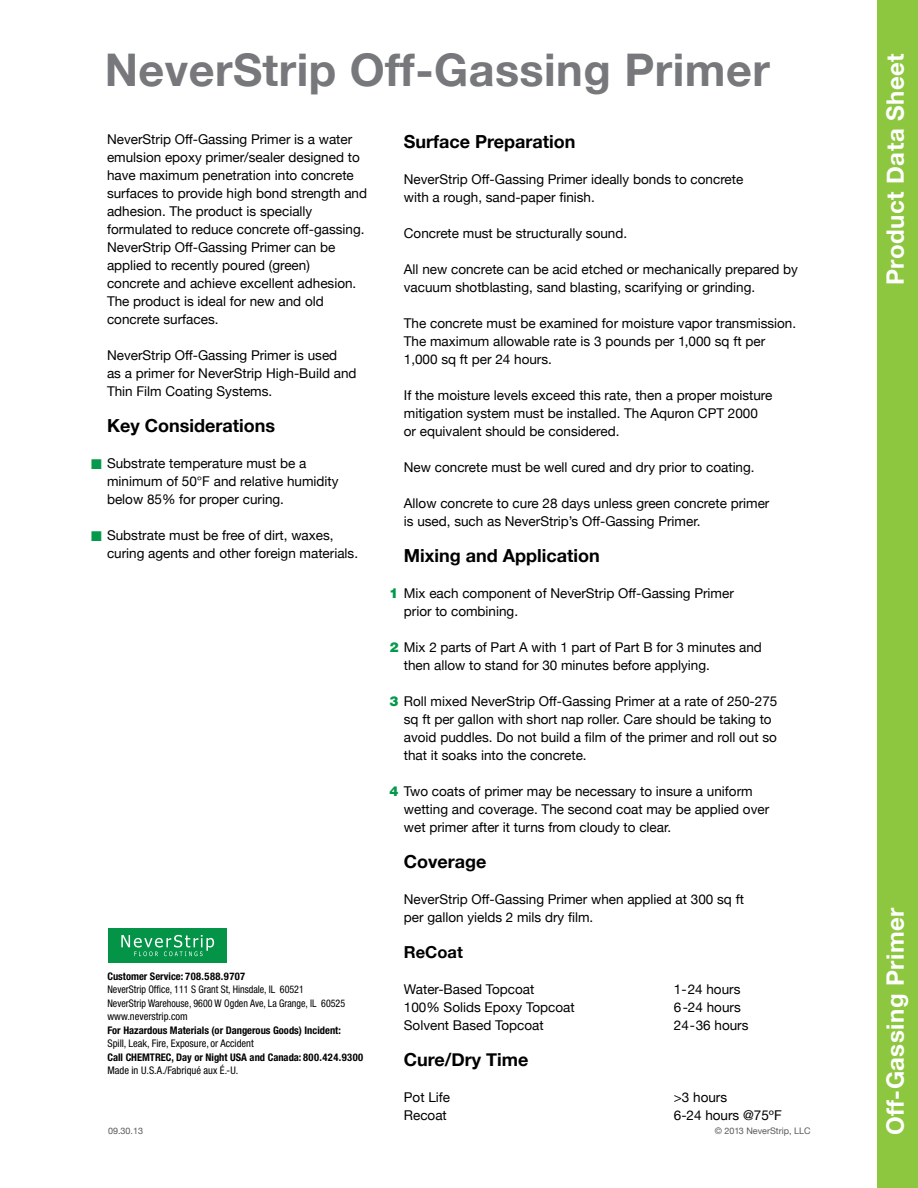
<style>
.page{position:relative;width:918px;height:1188px;background:#fff}
.page>*{position:absolute;margin:0;border:0;box-sizing:border-box;transform-origin:0 0}
.t1{font:700 45px "Helvetica Neue";letter-spacing:.01em;color:#77787b}
.t2{font:700 24px "Helvetica Neue";letter-spacing:.02em;color:#fff}
.t3{font:700 18px "Helvetica Neue";color:#000}
.t4{font:700 16.5px "Helvetica Neue";color:#000}
.t5{font:13.5px/18px "Helvetica Neue";color:#000}
.t6{font:700 condensed 10.5px "Helvetica Neue";color:#000}
.t7{font:condensed 10.5px/13.5px "Helvetica Neue";color:#000;scale:.95 1}
.t8{font:condensed 10.5px "Helvetica Neue";color:#000}
.t9{font:9px "Helvetica Neue";color:#58595b}
.s1{font-family:"Helvetica";font-weight:900;color:#04994a}
</style>
<div class="page">
<div style="left:878px;top:0;width:40px;height:1188px;background:#8dc63f"></div>
<div style="left:108px;top:928px;width:119px;height:35px;background:#039447"></div>
<svg style="left:121px;top:935px;width:93px;height:21px"></svg>
<h1 class="t1" style="left:105px;top:42px;width:667px">NeverStrip Off-Gassing Primer</h1>
<h3 class="t3" style="left:404px;top:130px;width:173px">Surface Preparation</h3>
<p class="t5" style="left:404px;top:170px;width:341px">NeverStrip Off-Gassing Primer ideally bonds to concrete with a rough, sand-paper finish.</p>
<p class="t5" style="left:404px;top:224px;width:225px">Concrete must be structurally sound.</p>
<p class="t5" style="left:404px;top:260px;width:396px">All new concrete can be acid etched or mechanically prepared by vacuum shotblasting, sand blasting, scarifying or grinding.</p>
<p class="t5" style="left:404px;top:314px;width:394px">The concrete must be examined for moisture vapor transmission.<br>The maximum allowable rate is 3 pounds per 1,000 sq ft per<br>1,000 sq ft per 24 hours.</p>
<p class="t5" style="left:404px;top:386px;width:370px">If the moisture levels exceed this rate, then a proper moisture mitigation system must be installed. The Aquron CPT 2000 or equivalent should be considered.</p>
<p class="t5" style="left:404px;top:458px;width:352px">New concrete must be well cured and dry prior to coating.</p>
<p class="t5" style="left:404px;top:494px;width:367px">Allow concrete to cure 28 days unless green concrete primer is used, such as NeverStrip’s Off-Gassing Primer.</p>
<h3 class="t3" style="left:404px;top:544px;width:197px">Mixing and Application</h3>
<p class="t5" style="left:404px;top:584px;width:332px;text-indent:-15px"><span class="s1">1</span> Mix each component of NeverStrip Off-Gassing Primer prior to combining.</p>
<p class="t5" style="left:404px;top:638px;width:360px;text-indent:-15px"><span class="s1">2</span> Mix 2 parts of Part A with 1 part of Part B for 3 minutes and then allow to stand for 30 minutes before applying.</p>
<p class="t5" style="left:404px;top:692px;width:375px;text-indent:-15px"><span class="s1">3</span> Roll mixed NeverStrip Off-Gassing Primer at a rate of 250-275 sq ft per gallon with short nap roller. Care should be taking to avoid puddles. Do not build a film of the primer and roll out so that it soaks into the concrete.</p>
<p class="t5" style="left:404px;top:782px;width:367px;text-indent:-15px"><span class="s1">4</span> Two coats of primer may be necessary to insure a uniform wetting and coverage. The second coat may be applied over wet primer after it turns from cloudy to clear.</p>
<h3 class="t3" style="left:404px;top:850px;width:84px">Coverage</h3>
<p class="t5" style="left:404px;top:890px;width:342px">NeverStrip Off-Gassing Primer when applied at 300 sq ft per gallon yields 2 mils dry film.</p>
<p class="t4" style="left:404px;top:942px;width:60px">ReCoat</p>
<p class="t5" style="left:404px;top:980px;width:132px">Water-Based Topcoat</p>
<p class="t5" style="left:674px;top:980px;width:68px">1-24 hours</p>
<p class="t5" style="left:404px;top:998px;width:172px">100% Solids Epoxy Topcoat</p>
<p class="t5" style="left:674px;top:998px;width:68px">6-24 hours</p>
<p class="t5" style="left:404px;top:1016px;width:141px">Solvent Based Topcoat</p>
<p class="t5" style="left:674px;top:1016px;width:76px">24-36 hours</p>
<h3 class="t3" style="left:404px;top:1048px;width:126px">Cure/Dry Time</h3>
<p class="t5" style="left:404px;top:1088px;width:48px">Pot Life</p>
<p class="t5" style="left:674px;top:1088px;width:55px">&gt;3 hours</p>
<p class="t5" style="left:404px;top:1106px;width:44px">Recoat</p>
<p class="t5" style="left:674px;top:1106px;width:110px">6-24 hours @75ºF</p>
<p class="t5" style="left:107px;top:130px;width:262px">NeverStrip Off-Gassing Primer is a water emulsion epoxy primer/sealer designed to have maximum penetration into concrete surfaces to provide high bond strength and adhesion. The product is specially formulated to reduce concrete off-gassing.<br>NeverStrip Off-Gassing Primer can be applied to recently poured (green)<br>concrete and achieve excellent adhesion.<br>The product is ideal for new and old concrete surfaces.</p>
<p class="t5" style="left:107px;top:346px;width:251px">NeverStrip Off-Gassing Primer is used<br>as a primer for NeverStrip High-Build and<br>Thin Film Coating Systems.</p>
<h3 class="t3" style="left:107px;top:415px;width:169px">Key Considerations</h3>
<p class="t5" style="left:107px;top:454px;width:233px">Substrate temperature must be a minimum of 50°F and relative humidity below 85% for proper curing.</p>
<p class="t5" style="left:107px;top:526px;width:253px">Substrate must be free of dirt, waxes, curing agents and other foreign materials.</p>
<p class="t6" style="left:107px;top:970px;width:139px">Customer Service: 708.588.9707</p>
<p class="t7" style="left:107px;top:983px;width:252px">NeverStrip Office, 111 S Grant St, Hinsdale, IL 60521<br>NeverStrip Warehouse, 9600 W Ogden Ave, La Grange, IL 60525 www.neverstrip.com</p>
<p class="t6" style="left:107px;top:1024px;width:235px">For Hazardous Materials (or Dangerous Goods) Incident:</p>
<p class="t8" style="left:107px;top:1037px;width:148px">Spill, Leak, Fire, Exposure, or Accident</p>
<p class="t6" style="left:107px;top:1051px;width:257px">Call CHEMTREC, Day or Night USA and Canada: 800.424.9300</p>
<p class="t8" style="left:107px;top:1064px;width:132px">Made in U.S.A./Fabriqué aux É.-U.</p>
<p class="t9" style="left:108px;top:1125px;width:37px">09.30.13</p>
<p class="t9" style="left:715px;top:1125px;width:97px">© 2013 NeverStrip, LLC</p>
<h2 class="t2" style="left:880px;top:285px;width:233px;rotate:-90deg">Product Data Sheet</h2>
<h2 class="t2" style="left:881px;top:1135px;width:230px;rotate:-90deg">Off-Gassing Primer</h2>
</div>
